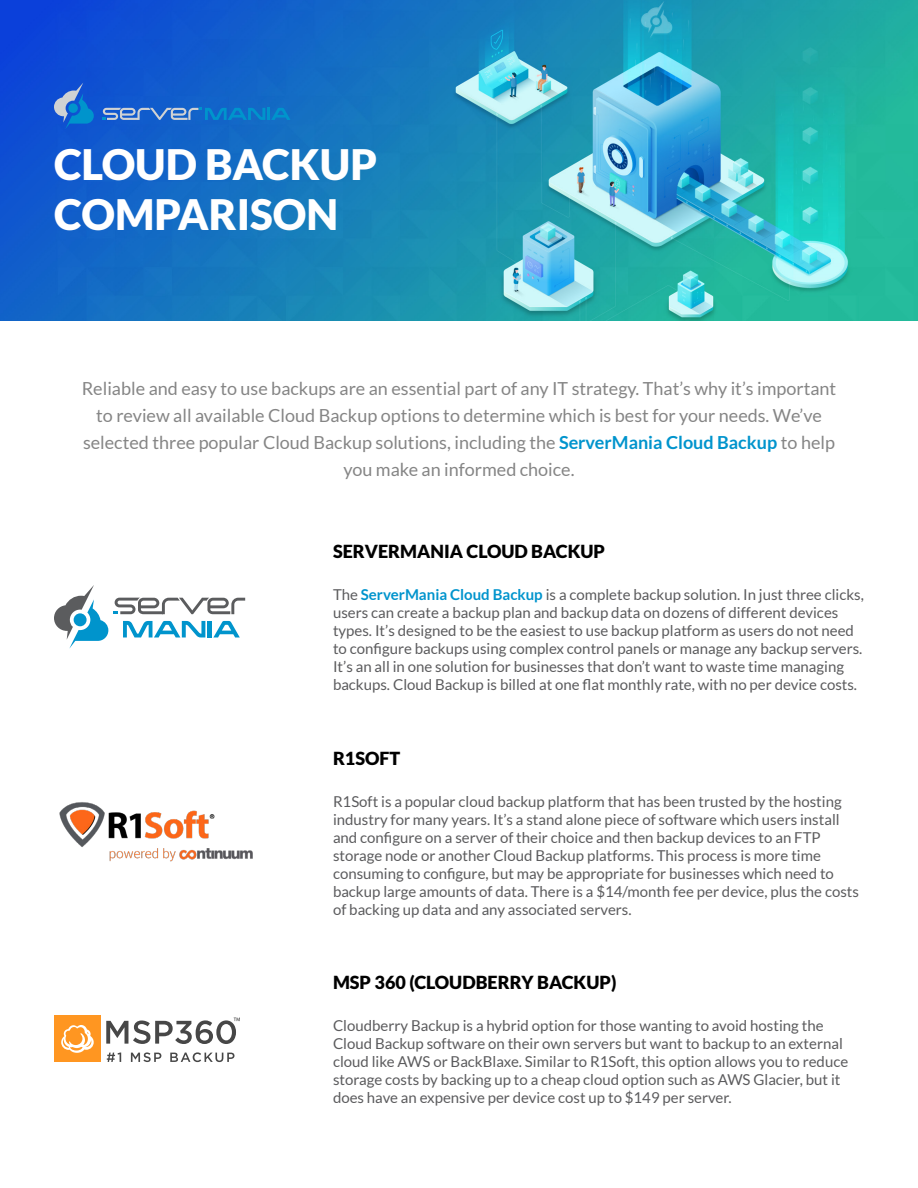
<style>
.page{position:relative;width:918px;height:1188px;background:#fff}
.page>*{position:absolute;margin:0;border:0;box-sizing:border-box;transform-origin:0 0}
.t1{font:900 42px/50.4px "Lato";color:#fff}
.t2{font:18px/27px "Lato";color:#858585;text-align:center}
.t3{font:900 18px "Lato";color:#000}
.t4{font:15px/18px "Lato";color:#5b5b5d}
.s1{font-weight:700;color:#0094cd}
</style>
<div class="page">
<img style="left:0;top:0;width:918px;height:320px">
<svg style="left:54px;top:585px;width:191px;height:64px"></svg>
<img style="left:59px;top:802px;width:194px;height:60px">
<div style="left:54px;top:1016px;width:46px;height:46px;background:#ff9621"></div>
<svg style="left:61px;top:1025px;width:33px;height:28px"></svg>
<svg style="left:107px;top:1053px;width:14px;height:9px"></svg>
<svg style="left:131px;top:1052px;width:30px;height:10px"></svg>
<svg style="left:170px;top:1052px;width:65px;height:10px"></svg>
<svg style="left:106px;top:1018px;width:134px;height:26px"></svg>
<svg style="left:102px;top:108px;width:189px;height:12px;background:#3483cb"></svg>
<svg style="left:54px;top:83px;width:40px;height:46px;background:#2d76d0"></svg>
<p class="t1" style="left:54px;top:138px;width:325px">CLOUD BACKUP<br>COMPARISON</p>
<p class="t2" style="left:82px;top:375px;width:756px">Reliable and easy to use backups are an essential part of any IT strategy. That’s why it’s important to review all available Cloud Backup options to determine which is best for your needs. We’ve selected three popular Cloud Backup solutions, including the <span class="s1">ServerMania Cloud Backup</span> to help you make an informed choice.</p>
<p class="t3" style="left:333px;top:541px;width:274px">SERVERMANIA CLOUD BACKUP</p>
<p class="t4" style="left:333px;top:586px;width:532px">The <span class="s1">ServerMania Cloud Backup</span> is a complete backup solution. In just three clicks, users can create a backup plan and backup data on dozens of different devices types. It’s designed to be the easiest to use backup platform as users do not need to configure backups using complex control panels or manage any backup servers.<br>It’s an all in one solution for businesses that don’t want to waste time managing backups. Cloud Backup is billed at one flat monthly rate, with no per device costs.</p>
<p class="t3" style="left:333px;top:747px;width:69px">R1SOFT</p>
<p class="t4" style="left:333px;top:792px;width:527px">R1Soft is a popular cloud backup platform that has been trusted by the hosting industry for many years. It’s a stand alone piece of software which users install and configure on a server of their choice and then backup devices to an FTP storage node or another Cloud Backup platforms. This process is more time consuming to configure, but may be appropriate for businesses which need to backup large amounts of data. There is a $14/month fee per device, plus the costs of backing up data and any associated servers.</p>
<p class="t3" style="left:333px;top:972px;width:285px">MSP 360 (CLOUDBERRY BACKUP)</p>
<p class="t4" style="left:333px;top:1017px;width:517px">Cloudberry Backup is a hybrid option for those wanting to avoid hosting the Cloud Backup software on their own servers but want to backup to an external cloud like AWS or BackBlaxe. Similar to R1Soft, this option allows you to reduce storage costs by backing up to a cheap cloud option such as AWS Glacier, but it does have an expensive per device cost up to $149 per server.</p>
</div>
